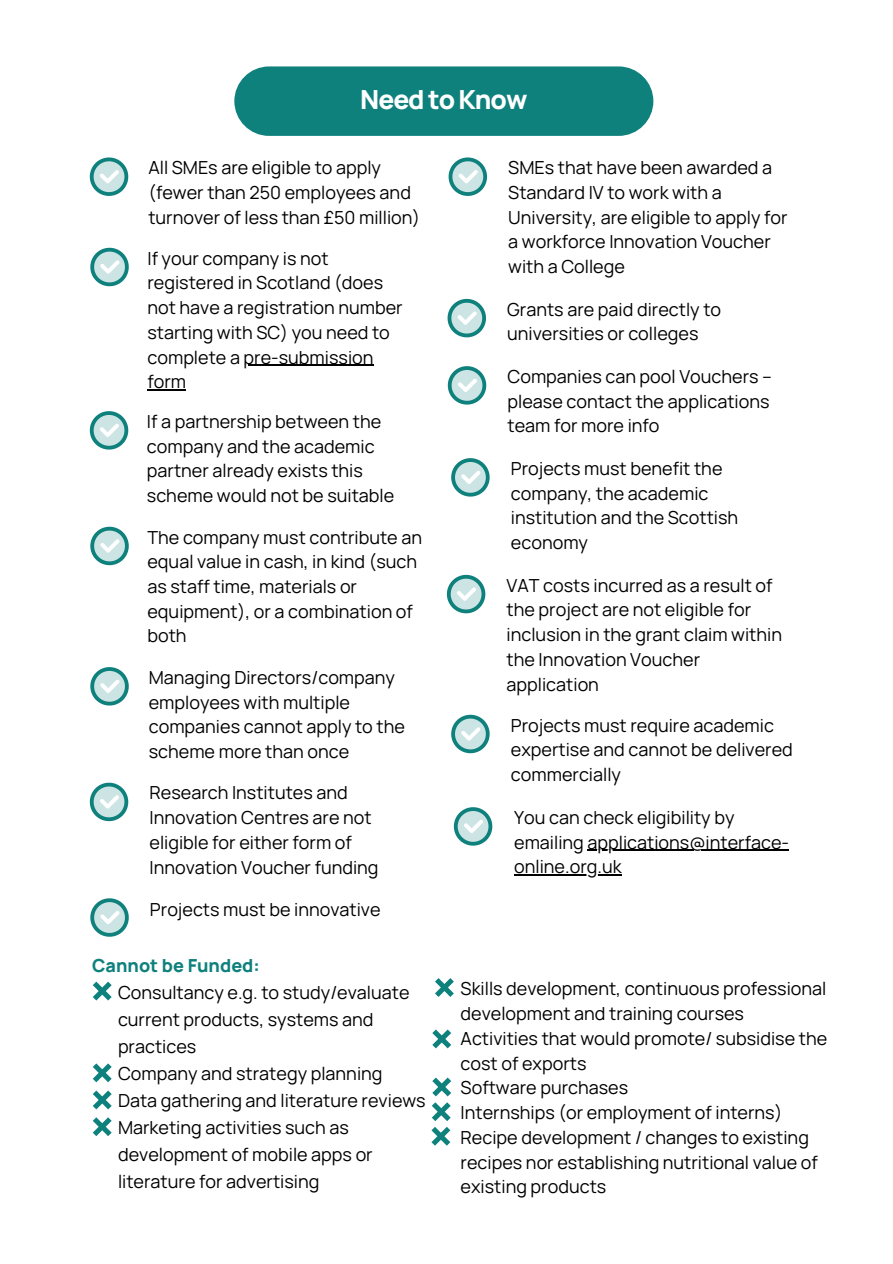
<style>
.page{position:relative;width:893px;height:1264px;background:#fff}
.page>*{position:absolute;margin:0;border:0;box-sizing:border-box;transform-origin:0 0}
.t1{font:800 26.25px "Manrope";letter-spacing:-.04em;color:#fff}
.t2{font:18px/24.8px "Manrope";color:#000}
.t3{font:800 18px "Manrope";color:#0e817d}
</style>
<div class="page">
<div style="left:234px;top:66px;width:419px;height:70px;background:#0e817d;border-radius:35px"></div>
<svg style="left:93px;top:981px;width:19px;height:19px"></svg>
<svg style="left:90px;top:248px;width:39px;height:38px"></svg>
<hr style="left:243px;top:364px;width:130px;height:2px;background:#000">
<hr style="left:147px;top:389px;width:39px;height:1px;background:#000">
<svg style="left:93px;top:1063px;width:19px;height:19px"></svg>
<svg style="left:93px;top:1090px;width:19px;height:19px"></svg>
<svg style="left:93px;top:1117px;width:19px;height:19px"></svg>
<svg style="left:435px;top:978px;width:19px;height:18px"></svg>
<svg style="left:432px;top:1029px;width:19px;height:19px"></svg>
<svg style="left:432px;top:1077px;width:19px;height:19px"></svg>
<svg style="left:431px;top:1102px;width:19px;height:43px"></svg>
<svg style="left:90px;top:157px;width:38px;height:39px"></svg>
<svg style="left:90px;top:411px;width:38px;height:38px"></svg>
<svg style="left:90px;top:526px;width:39px;height:39px"></svg>
<svg style="left:90px;top:667px;width:39px;height:38px"></svg>
<svg style="left:90px;top:898px;width:39px;height:38px"></svg>
<svg style="left:90px;top:782px;width:38px;height:39px"></svg>
<svg style="left:448px;top:157px;width:39px;height:39px"></svg>
<svg style="left:447px;top:299px;width:39px;height:38px"></svg>
<svg style="left:448px;top:366px;width:38px;height:38px"></svg>
<svg style="left:451px;top:458px;width:38px;height:38px"></svg>
<svg style="left:447px;top:575px;width:38px;height:38px"></svg>
<svg style="left:451px;top:714px;width:38px;height:39px"></svg>
<hr style="left:587px;top:849px;width:202px;height:2px;background:#000">
<hr style="left:514px;top:874px;width:98px;height:1px;background:#000">
<svg style="left:454px;top:807px;width:38px;height:38px"></svg>
<p class="t1" style="left:360px;top:81px;width:169px">Need to Know</p>
<p class="t2" style="left:148px;top:155px;width:273px">All SMEs are eligible to apply (fewer than 250 employees and turnover of less than £50 million)</p>
<p class="t2" style="left:147px;top:245px;width:257px">If your company is not registered in Scotland (does not have a registration number starting with SC) you need to complete a pre-submission form</p>
<p class="t2" style="left:147px;top:408px;width:249px">If a partnership between the company and the academic partner already exists this scheme would not be suitable</p>
<p class="t2" style="left:147px;top:524px;width:276px">The company must contribute an equal value in cash, in kind (such as staff time, materials or equipment), or a combination of both</p>
<p class="t2" style="left:149px;top:664px;width:258px">Managing Directors/company employees with multiple companies cannot apply to the scheme more than once</p>
<p class="t2" style="left:149px;top:780px;width:230px">Research Institutes and<br>Innovation Centres are not eligible for either form of<br>Innovation Voucher funding</p>
<p class="t2" style="left:150px;top:896px;width:232px">Projects must be innovative</p>
<p class="t3" style="left:92px;top:952px;width:169px">Cannot be Funded:</p>
<p class="t2" style="left:118px;top:978px;width:293px;line-height:27px">Consultancy e.g. to study/evaluate current products, systems and practices</p>
<p class="t2" style="left:118px;top:1060px;width:266px">Company and strategy planning</p>
<p class="t2" style="left:118px;top:1087px;width:309px">Data gathering and literature reviews</p>
<p class="t2" style="left:118px;top:1113px;width:256px;line-height:27px">Marketing activities such as development of mobile apps or literature for advertising</p>
<p class="t2" style="left:508px;top:155px;width:281px">SMEs that have been awarded a<br>Standard IV to work with a<br>University, are eligible to apply for a workforce Innovation Voucher with a College</p>
<p class="t2" style="left:507px;top:296px;width:215px">Grants are paid directly to universities or colleges</p>
<p class="t2" style="left:507px;top:363px;width:266px">Companies can pool Vouchers – please contact the applications team for more info</p>
<p class="t2" style="left:511px;top:455px;width:229px">Projects must benefit the company, the academic institution and the Scottish economy</p>
<p class="t2" style="left:506px;top:572px;width:277px">VAT costs incurred as a result of the project are not eligible for inclusion in the grant claim within the Innovation Voucher application</p>
<p class="t2" style="left:511px;top:712px;width:283px">Projects must require academic expertise and cannot be delivered commercially</p>
<p class="t2" style="left:514px;top:804px;width:276px">You can check eligibility by emailing applications@interface&shy;online.org.uk</p>
<p class="t2" style="left:460px;top:976px;width:367px">Skills development, continuous professional development and training courses</p>
<p class="t2" style="left:460px;top:1025px;width:368px">Activities that would promote/ subsidise the cost of exports</p>
<p class="t2" style="left:460px;top:1075px;width:169px">Software purchases</p>
<p class="t2" style="left:460px;top:1099px;width:323px">Internships (or employment of interns)</p>
<p class="t2" style="left:460px;top:1124px;width:359px">Recipe development / changes to existing recipes nor establishing nutritional value of existing products</p>
</div>
